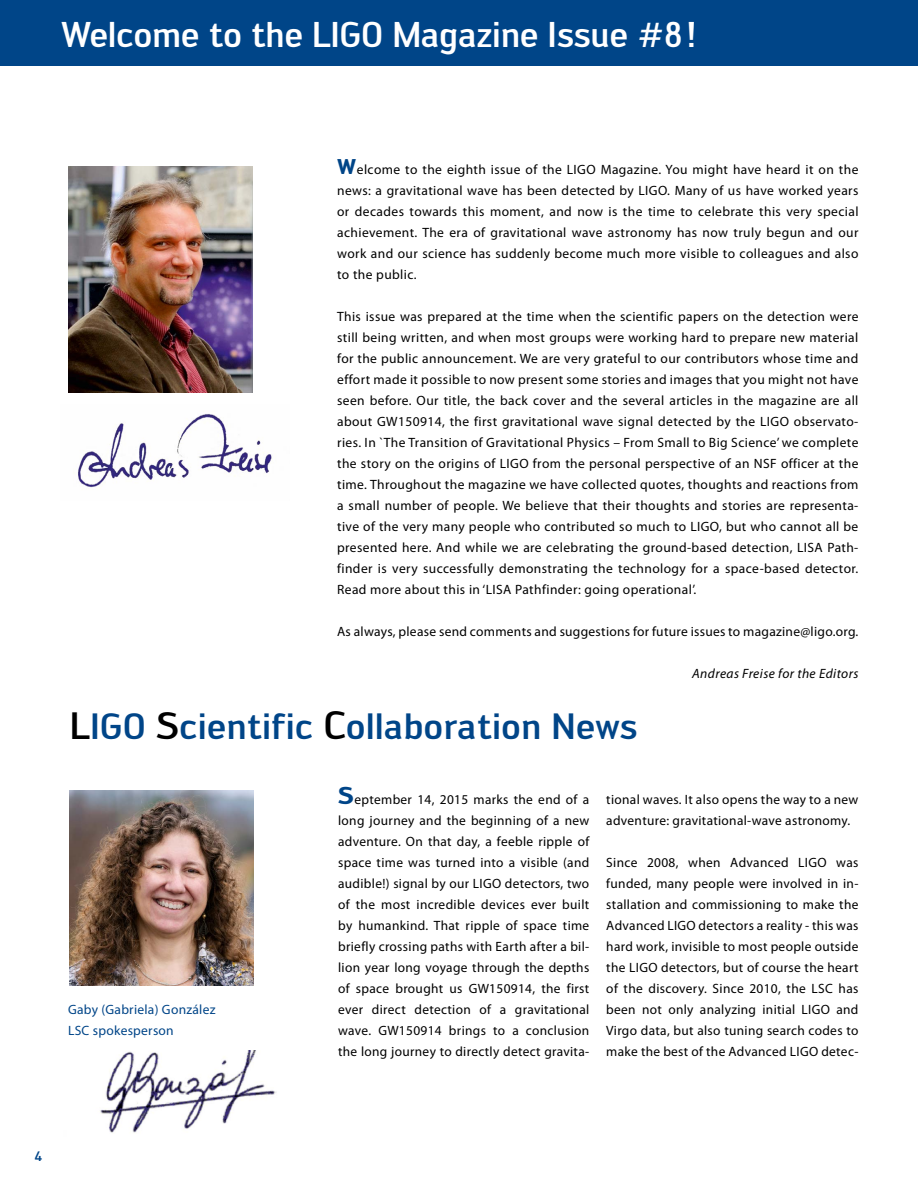
<style>
.page{position:relative;width:918px;height:1188px;background:#fff}
.page>*{position:absolute;margin:0;border:0;box-sizing:border-box;transform-origin:0 0}
.t1{font:500 36px "Engel";color:#004588}
.t2{font:500 35.25px "Engel";letter-spacing:-.01em;color:#fff}
.t3{font:13.5px/21px "Myriad Pro";letter-spacing:.025em;color:#000;text-align:justify}
.t4{font:13.5px/21px "Myriad Pro";letter-spacing:.02em;color:#004588}
.t5{font:italic 13.5px "Myriad Pro";letter-spacing:.03em;color:#000}
.t6{font:500 13.5px "Engel";color:#004588}
.s1{font-family:"Engel";font-weight:700;font-size:21px;color:#004588}
.s2{font-size:37.5px;color:#000}
.s3{font-size:39px;color:#000}
.s4{font-family:"Engel";font-weight:700;font-size:24px;color:#004588}
</style>
<div class="page">
<img style="left:100px;top:1051px;width:177px;height:82px">
<img style="left:70px;top:790px;width:184px;height:195px">
<img style="left:78px;top:414px;width:194px;height:74px">
<img style="left:68px;top:166px;width:185px;height:226px">
<div style="left:0;top:0;width:918px;height:66px;background:#004588"></div>
<h2 class="t2" style="left:61px;top:14px;width:637px">Welcome to the LIGO Magazine Issue #8!</h2>
<p class="t3" style="left:337px;top:159px;width:523px"><span class="s1">W</span>elcome to the eighth issue of the LIGO Magazine. You might have heard it on the news: a gravitational wave has been detected by LIGO. Many of us have worked years or decades towards this moment, and now is the time to celebrate this very special achievement. The era of gravitational wave astronomy has now truly begun and our work and our science has suddenly become much more visible to colleagues and also to the public.</p>
<p class="t3" style="left:337px;top:306px;width:523px">This issue was prepared at the time when the scientific papers on the detection were still being written, and when most groups were working hard to prepare new material for the public announcement. We are very grateful to our contributors whose time and effort made it possible to now present some stories and images that you might not have seen before. Our title, the back cover and the several articles in the magazine are all about GW150914, the first gravitational wave signal detected by the LIGO observato&shy;ries. In `The Transition of Gravitational Physics – From Small to Big Science’ we complete the story on the origins of LIGO from the personal perspective of an NSF officer at the time. Throughout the magazine we have collected quotes, thoughts and reactions from a small number of people. We believe that their thoughts and stories are representa&shy;tive of the very many people who contributed so much to LIGO, but who cannot all be presented here. And while we are celebrating the ground-based detection, LISA Path&shy;finder is very successfully demonstrating the technology for a space-based detector.<br>Read more about this in ‘LISA Pathfinder: going operational’.</p>
<p class="t3" style="left:337px;top:621px;width:523px">As always, please send comments and suggestions for future issues to magazine@ligo.org.</p>
<p class="t5" style="left:692px;top:665px;width:168px">Andreas Freise for the Editors</p>
<h1 class="t1" style="left:70px;top:706px;width:569px"><span class="s2">L</span>IGO <span class="s2">S</span>cientific <span class="s3">C</span>ollaboration News</h1>
<p class="t4" style="left:68px;top:999px;width:149px">Gaby (Gabriela) González<br>LSC spokesperson</p>
<p class="t3" style="left:338px;top:789px;width:253px"><span class="s4">S</span>eptember 14, 2015 marks the end of a long journey and the beginning of a new adventure. On that day, a feeble ripple of space time was turned into a visible (and audible!) signal by our LIGO detectors, two of the most incredible devices ever built by humankind. That ripple of space time briefly crossing paths with Earth after a bil&shy;lion year long voyage through the depths of space brought us GW150914, the first ever direct detection of a gravitational wave. GW150914 brings to a conclusion the long journey to directly detect gravita-</p>
<p class="t3" style="left:606px;top:789px;width:254px">tional waves. It also opens the way to a new adventure: gravitational-wave astronomy.</p>
<p class="t3" style="left:606px;top:852px;width:254px">Since 2008, when Advanced LIGO was funded, many people were involved in in&shy;stallation and commissioning to make the Advanced LIGO detectors a reality - this was hard work, invisible to most people outside the LIGO detectors, but of course the heart of the discovery. Since 2010, the LSC has been not only analyzing initial LIGO and Virgo data, but also tuning search codes to make the best of the Advanced LIGO detec-</p>
<p class="t6" style="left:35px;top:1148px;width:9px">4</p>
</div>
